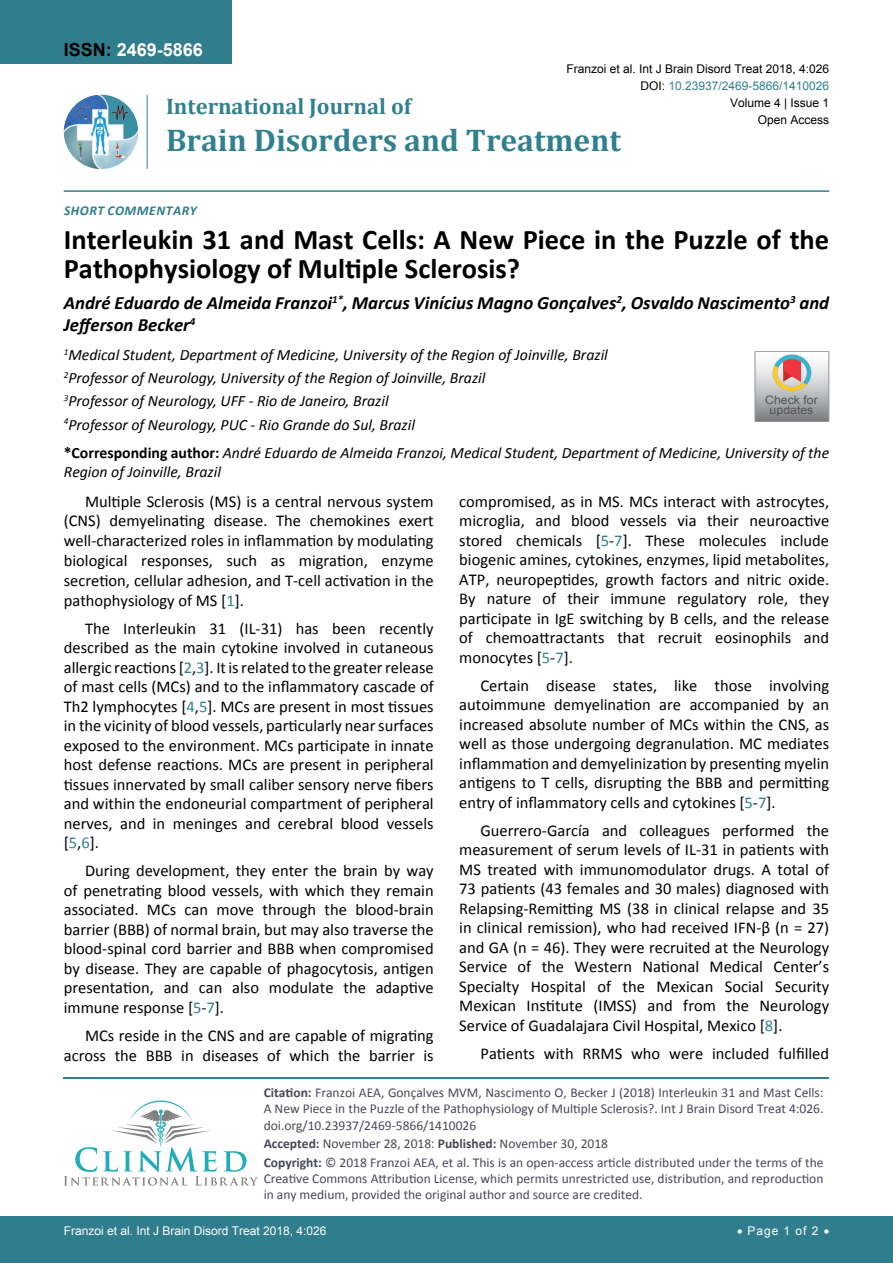
<style>
.page{position:relative;width:893px;height:1263px;background:#fff}
.page>*{position:absolute;margin:0;border:0;box-sizing:border-box;transform-origin:0 0}
.t1{font:700 31.5px "Cambria";color:#30808d}
.t2{font:700 28.5px/28.8px "Calibri";color:#000}
.t3{font:700 22.5px "Cambria";color:#30808d}
.t4{font:italic 700 18.75px/22.5px "Calibri";color:#000}
.t5{font:700 18px "Arial";color:#fff}
.t6{font:16.5px/19.5px "Calibri";color:#000;text-align:justify}
.t7{font:italic 15.75px/23.1px "Calibri";color:#000}
.t8{font:13.5px/16.2px "Calibri";color:#47475c}
.t9{font:italic 700 13.5px "Calibri";letter-spacing:.04em;color:#307d8d}
.t10{font:12px "Arial";color:#000}
.t11{font:12px "Arial";color:#fff}
.t12{font:12px "Arial";color:#30808d}
.t13{font:11.7px/10.1px "Arial";color:#535353;text-align:center;scale:1.06 1}
.s1{color:#000}
.s2{font-weight:700;font-style:normal}
.s3{color:#30808d}
.s4{font-weight:700}
</style>
<div class="page">
<div style="left:0;top:1217px;width:893px;height:46px;background:#307d8d"></div>
<div style="left:0;top:0;width:231px;height:64px;background:#307d8d"></div>
<img style="left:64px;top:95px;width:74px;height:74px;border-radius:37px">
<hr style="left:147px;top:95px;width:1px;height:74px;background:#307d8d">
<hr style="left:64px;top:190px;width:765px;height:2px;background:#307d8d">
<hr style="left:64px;top:1077px;width:765px;height:1px;background:#30808d">
<svg style="left:64px;top:1100px;width:194px;height:85px"></svg>
<svg style="left:755px;top:351px;width:74px;height:71px;background:#bcb6b3"></svg>
<p class="t5" style="left:64px;top:38px;width:141px"><span class="s1">ISSN:</span> 2469-5866</p>
<p class="t10" style="left:566px;top:60px;width:264px">Franzoi et al. Int J Brain Disord Treat 2018, 4:026</p>
<p class="t10" style="left:730px;top:95px;width:101px">Volume 4 | Issue 1</p>
<p class="t12" style="left:640px;top:78px;width:190px"><span class="s1">DOI:</span> 10.23937/2469-5866/1410026</p>
<h3 class="t3" style="left:166px;top:90px;width:247px">International Journal of</h3>
<h1 class="t1" style="left:166px;top:118px;width:456px">Brain Disorders and Treatment</h1>
<p class="t10" style="left:758px;top:112px;width:73px">Open Access</p>
<p class="t9" style="left:64px;top:202px;width:62px">Short Commen</p>
<p class="t9" style="left:166px;top:202px;width:33px">tary</p>
<h2 class="t2" style="left:64px;top:225px;width:767px">Interleukin 31 and Mast Cells: A New Piece in the Puzzle of the<br>Pathophysiology of Multiple Sclerosis?</h2>
<p class="t4" style="left:64px;top:291px;width:767px">André Eduardo de Almeida Franzoi<sup>1*</sup>, Marcus Vinícius Magno Gonçalves<sup>2</sup>, Osvaldo Nascimento<sup>3</sup> and<br>Jefferson Becker<sup>4</sup></p>
<p class="t7" style="left:64px;top:343px;width:546px"><sup>1</sup>Medical Student, Department of Medicine, University of the Region of Joinville, Brazil <sup>2</sup>Professor of Neurology, University of the Region of Joinville, Brazil<br><sup>3</sup>Professor of Neurology, UFF - Rio de Janeiro, Brazil<br><sup>4</sup>Professor of Neurology, PUC - Rio Grande do Sul, Brazil</p>
<p class="t7" style="left:64px;top:443px;width:767px;line-height:18.9px"><span class="s2">*Corresponding author:</span> André Eduardo de Almeida Franzoi, Medical Student, Department of Medicine, University of the<br>Region of Joinville, Brazil</p>
<p class="t6" style="left:459px;top:491px;width:371px">compromised, as in MS. MCs interact with astrocytes, microglia, and blood vessels via their neuroactive stored chemicals [<span class="s3">5</span>-<span class="s3">7</span>]. These molecules include biogenic amines, cytokines, enzymes, lipid metabolites, ATP, neuropeptides, growth factors and nitric oxide.<br>By nature of their immune regulatory role, they participate in IgE switching by B cells, and the release of chemoattractants that recruit eosinophils and monocytes [<span class="s3">5</span>-<span class="s3">7</span>].</p>
<p class="t6" style="left:459px;top:675px;width:371px;text-indent:21px">Certain disease states, like those involving autoimmune demyelination are accompanied by an increased absolute number of MCs within the CNS, as well as those undergoing degranulation. MC mediates inflammation and demyelinization by presenting myelin antigens to T cells, disrupting the BBB and permitting entry of inflammatory cells and cytokines [<span class="s3">5</span>-<span class="s3">7</span>].</p>
<p class="t6" style="left:459px;top:820px;width:371px;text-indent:21px">Guerrero-García and colleagues performed the measurement of serum levels of IL-31 in patients with MS treated with immunomodulator drugs. A total of 73 patients (43 females and 30 males) diagnosed with Relapsing-Remitting MS (38 in clinical relapse and 35 in clinical remission), who had received IFN-β (n = 27) and GA (n = 46). They were recruited at the Neurology Service of the Western National Medical Center’s Specialty Hospital of the Mexican Social Security Mexican Institute (IMSS) and from the Neurology Service of Guadalajara Civil Hospital, Mexico [<span class="s3">8</span>].</p>
<p class="t6" style="left:480px;top:1044px;width:350px">Patients with RRMS who were included fulfilled</p>
<p class="t13" style="left:765px;top:395px;width:51px">Check for updates</p>
<p class="t6" style="left:64px;top:491px;width:371px;text-indent:21px">Multiple Sclerosis (MS) is a central nervous system (CNS) demyelinating disease. The chemokines exert well-characterized roles in inflammation by modulating biological responses, such as migration, enzyme secretion, cellular adhesion, and T-cell activation in the pathophysiology of MS [<span class="s3">1</span>].</p>
<p class="t6" style="left:64px;top:618px;width:371px;text-indent:21px">The Interleukin 31 (IL-31) has been recently described as the main cytokine involved in cutaneous allergic reactions [<span class="s3">2</span>,<span class="s3">3</span>]. It is related to the greater release of mast cells (MCs) and to the inflammatory cascade of Th2 lymphocytes [<span class="s3">4</span>,<span class="s3">5</span>]. MCs are present in most tissues in the vicinity of blood vessels, particularly near surfaces exposed to the environment. MCs participate in innate host defense reactions. MCs are present in peripheral tissues innervated by small caliber sensory nerve fibers and within the endoneurial compartment of peripheral nerves, and in meninges and cerebral blood vessels [<span class="s3">5</span>,<span class="s3">6</span>].</p>
<p class="t6" style="left:64px;top:861px;width:371px;text-indent:21px">During development, they enter the brain by way of penetrating blood vessels, with which they remain associated. MCs can move through the blood-brain barrier (BBB) of normal brain, but may also traverse the blood-spinal cord barrier and BBB when compromised by disease. They are capable of phagocytosis, antigen presentation, and can also modulate the adaptive immune response [<span class="s3">5</span>-<span class="s3">7</span>].</p>
<p class="t6" style="left:64px;top:1026px;width:371px;text-align:right">MCs reside in the CNS and are capable of migrating across the BBB in diseases of which the barrier is</p>
<p class="t8" style="left:264px;top:1084px;width:561px;text-align:justify"><span class="s4">Citation:</span> Franzoi AEA, Gonçalves MVM, Nascimento O, Becker J (2018) Interleukin 31 and Mast Cells:<br>A New Piece in the Puzzle of the Pathophysiology of Multiple Sclerosis?. Int J Brain Disord Treat 4:026. doi.org/10.23937/2469-5866/1410026</p>
<p class="t8" style="left:264px;top:1134px;width:561px;line-height:18.6px"><span class="s4">Accepted:</span> November 28, 2018: <span class="s4">Published:</span> November 30, 2018<br><span class="s4">Copyright:</span> © 2018 Franzoi AEA, et al. This is an open-access article distributed under the terms of the</p>
<p class="t8" style="left:264px;top:1170px;width:561px">Creative Commons Attribution License, which permits unrestricted use, distribution, and reproduction in any medium, provided the original author and source are credited.</p>
<p class="t11" style="left:64px;top:1223px;width:264px">Franzoi et al. Int J Brain Disord Treat 2018, 4:026</p>
<p class="t11" style="left:737px;top:1223px;width:94px">• Page 1 of 2 •</p>
</div>
